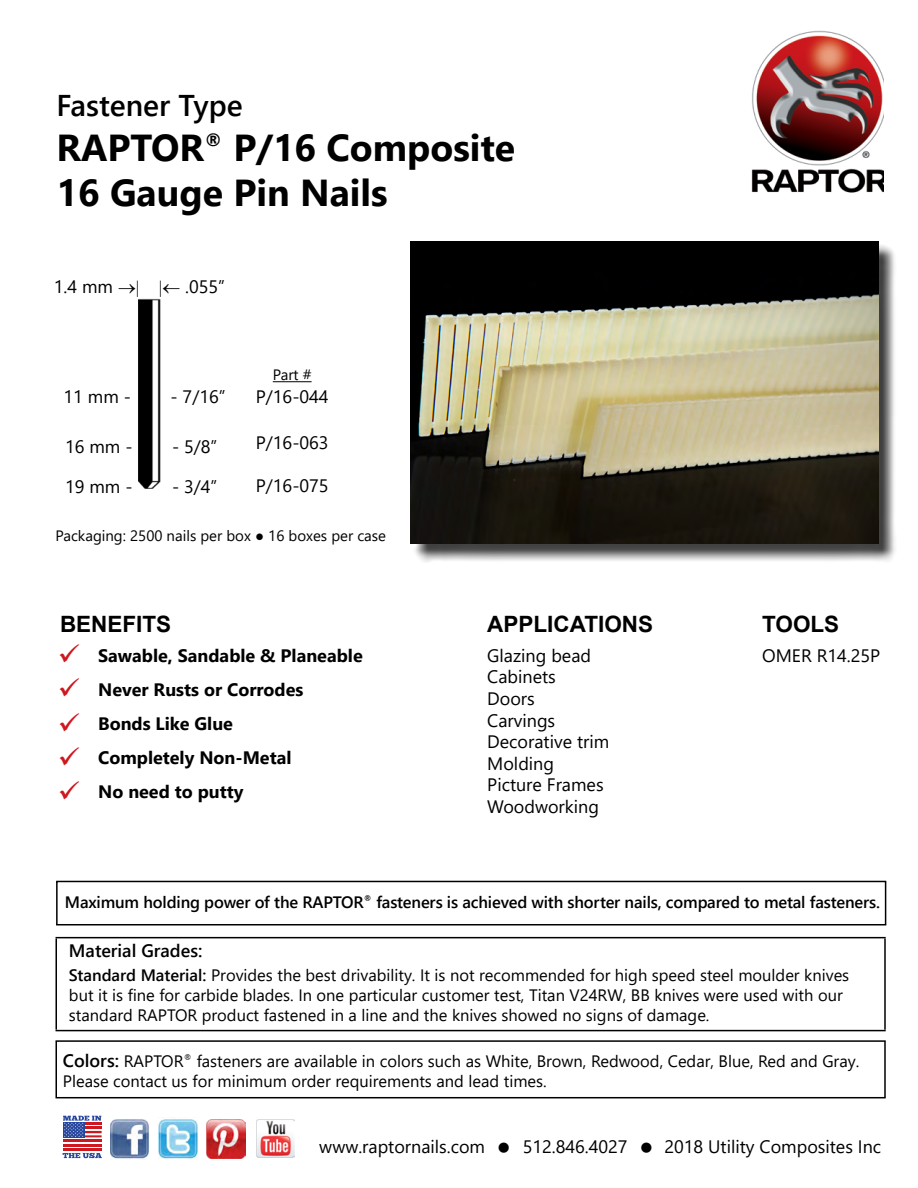
<style>
.page{position:relative;width:918px;height:1188px;background:#fff}
.page>*{position:absolute;margin:0;border:0;box-sizing:border-box;transform-origin:0 0}
.t1{font:700 37.5px/45px "Segoe UI";color:#000}
.t2{font:600 30px "Segoe UI";color:#000}
.t3{font:700 22.5px "Arial";color:#000}
.t4{font:18px/21.6px "Segoe UI";color:#000}
.t5{font:700 18px "Segoe UI";color:#000}
.t6{font:600 18px "Segoe UI";color:#000}
.t7{font:16.5px/19.8px "Segoe UI";color:#000}
.t8{font:600 16.5px "Segoe UI";letter-spacing:-.01em;color:#000}
.t9{font:15px "Segoe UI";color:#000}
.s1{color:#ce171e}
.s2{font-weight:600}
.s3{font-weight:600;font-size:18px}
</style>
<div class="page">
<img style="left:751px;top:30px;width:133px;height:163px">
<img style="left:111px;top:1119px;width:38px;height:40px">
<img style="left:158px;top:1117px;width:39px;height:41px">
<img style="left:207px;top:1120px;width:38px;height:38px">
<img style="left:256px;top:1120px;width:38px;height:38px">
<svg style="left:63px;top:1153px;width:39px;height:5px"></svg>
<hr style="left:63px;top:1140px;width:39px;height:2px;background:#ce171e">
<hr style="left:63px;top:1148px;width:39px;height:3px;background:#ce171e">
<hr style="left:63px;top:1144px;width:39px;height:2px;background:#ce171e">
<svg style="left:63px;top:1116px;width:39px;height:21px"></svg>
<hr style="left:56px;top:1040px;width:830px;height:2px;background:#000">
<hr style="left:55px;top:1042px;width:2px;height:55px;background:#000">
<hr style="left:884px;top:1042px;width:2px;height:55px;background:#000">
<hr style="left:56px;top:1097px;width:830px;height:1px;background:#000">
<hr style="left:56px;top:937px;width:830px;height:1px;background:#000">
<hr style="left:55px;top:939px;width:2px;height:91px;background:#000">
<hr style="left:884px;top:939px;width:2px;height:91px;background:#000">
<hr style="left:56px;top:1030px;width:830px;height:1px;background:#000">
<img style="left:138px;top:298px;width:23px;height:191px">
<div style="left:413px;top:244px;width:484px;height:318px;background:#000;opacity:.75"></div>
<img style="left:411px;top:242px;width:467px;height:302px">
<hr style="left:56px;top:881px;width:830px;height:1px;background:#000">
<hr style="left:56px;top:882px;width:2px;height:42px;background:#000">
<hr style="left:885px;top:882px;width:1px;height:42px;background:#000">
<hr style="left:56px;top:924px;width:830px;height:1px;background:#000">
<hr style="left:273px;top:381px;width:39px;height:1px;background:#000">
<h2 class="t2" style="left:57px;top:78px;width:188px">Fastener Type</h2>
<h1 class="t1" style="left:57px;top:123px;width:460px">RAPTOR<sup>®</sup> P/16 Composite<br>16 Gauge Pin Nails</h1>
<p class="t4" style="left:54px;top:274px;width:83px">1.4 mm →</p>
<p class="t4" style="left:162px;top:274px;width:64px">← .055”</p>
<p class="t9" style="left:273px;top:361px;width:40px">Part #</p>
<p class="t4" style="left:256px;top:384px;width:74px">P/16-044</p>
<p class="t4" style="left:256px;top:430px;width:74px">P/16-063</p>
<p class="t4" style="left:256px;top:473px;width:74px">P/16-075</p>
<p class="t4" style="left:64px;top:385px;width:69px">11 mm -</p>
<p class="t4" style="left:171px;top:385px;width:57px">- 7/16”</p>
<p class="t4" style="left:65px;top:434px;width:69px">16 mm -</p>
<p class="t4" style="left:172px;top:434px;width:47px">- 5/8”</p>
<p class="t4" style="left:65px;top:474px;width:69px">19 mm -</p>
<p class="t4" style="left:172px;top:474px;width:47px">- 3/4”</p>
<p class="t9" style="left:56px;top:522px;width:332px">Packaging: 2500 nails per box ● 16 boxes per case</p>
<h3 class="t3" style="left:60px;top:608px;width:113px">BENEFITS</h3>
<h3 class="t3" style="left:487px;top:608px;width:167px">APPLICATIONS</h3>
<h3 class="t3" style="left:762px;top:609px;width:79px">TOOLS</h3>
<p class="t5" style="left:58px;top:638px;width:306px"><span class="s1">✓</span> Sawable, Sandable &amp; Planeable</p>
<p class="t5" style="left:58px;top:672px;width:247px"><span class="s1">✓</span> Never Rusts or Corrodes</p>
<p class="t5" style="left:58px;top:707px;width:177px"><span class="s1">✓</span> Bonds Like Glue</p>
<p class="t5" style="left:58px;top:741px;width:235px"><span class="s1">✓</span> Completely Non-Metal</p>
<p class="t5" style="left:58px;top:775px;width:187px"><span class="s1">✓</span> No need to putty</p>
<p class="t4" style="left:487px;top:643px;width:123px">Glazing bead<br>Cabinets<br>Doors<br>Carvings<br>Decorative trim<br>Molding<br>Picture Frames<br>Woodworking</p>
<p class="t4" style="left:762px;top:643px;width:120px">OMER R14.25P</p>
<p class="t8" style="left:65px;top:886px;width:817px">Maximum holding power of the RAPTOR<sup>®</sup> fasteners is achieved with shorter nails, compared to metal fasteners.</p>
<p class="t6" style="left:69px;top:934px;width:135px">Material Grades:</p>
<p class="t7" style="left:69px;top:964px;width:782px"><span class="s2">Standard Material:</span> Provides the best drivability. It is not recommended for high speed steel moulder knives but it is fine for carbide blades. In one particular customer test, Titan V24RW, BB knives were used with our standard RAPTOR product fastened in a line and the knives showed no signs of damage.</p>
<p class="t7" style="left:63px;top:1050px;width:798px"><span class="s3">Colors:</span> RAPTOR<sup>®</sup> fasteners are available in colors such as White, Brown, Redwood, Cedar, Blue, Red and Gray.<br>Please contact us for minimum order requirements and lead times.</p>
<p class="t4" style="left:319px;top:1135px;width:167px">www.raptornails.com</p>
<p class="t4" style="left:523px;top:1135px;width:106px">512.846.4027</p>
<p class="t4" style="left:665px;top:1135px;width:218px">2018 Utility Composites Inc</p>
</div>
